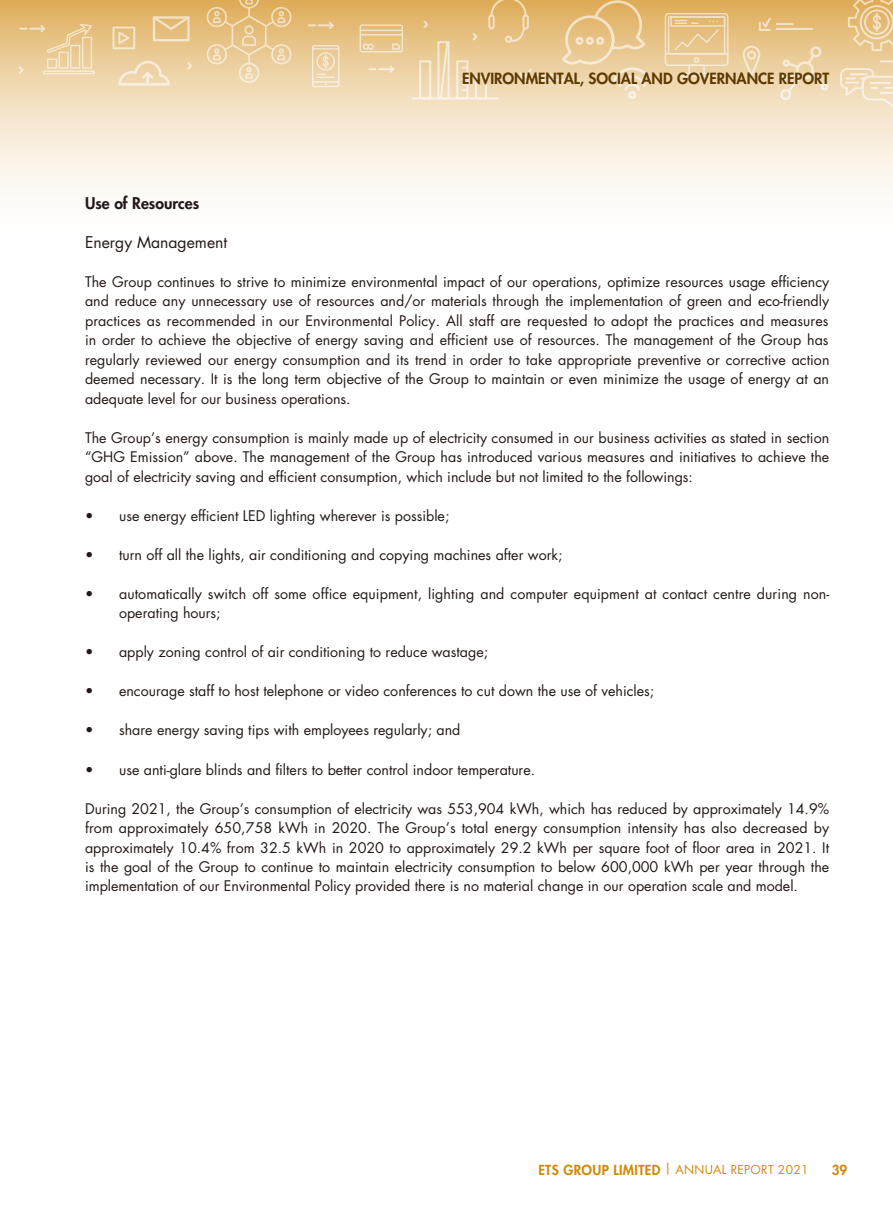
<style>
.page{position:relative;width:893px;height:1212px;background:#fff}
.page>*{position:absolute;margin:0;border:0;box-sizing:border-box;transform-origin:0 0}
.t1{font:15.75px "Futura Std";color:#231916}
.t2{font:800 15.75px "Futura Std";color:#231916}
.t3{font:800 15px "Futura Std";color:#5d3a00}
.t4{font:14.25px/19.5px "Futura Std";color:#231916;text-align:justify}
.t5{font:800 13.5px "Futura Std";color:#d08a09}
.t6{font:12px "Futura Std";letter-spacing:.025em;color:#d08a09}
.s1{font-weight:800;font-size:13.5px}
.s2{font-weight:500}
</style>
<div class="page">
<svg style="left:0;top:0;width:893px;height:192px"></svg>
<svg style="left:473px;top:33px;width:4px;height:7px"></svg>
<svg style="left:880px;top:60px;width:13px;height:2px"></svg>
<svg style="left:368px;top:65px;width:26px;height:8px"></svg>
<hr style="left:776px;top:28px;width:37px;height:2px;background:#fff">
<svg style="left:759px;top:18px;width:34px;height:13px"></svg>
<svg style="left:743px;top:46px;width:17px;height:30px"></svg>
<svg style="left:206px;top:0;width:87px;height:83px"></svg>
<svg style="left:520px;top:69px;width:11px;height:13px"></svg>
<hr style="left:537px;top:79px;width:37px;height:2px;background:#fff">
<svg style="left:537px;top:74px;width:17px;height:2px"></svg>
<svg style="left:840px;top:68px;width:53px;height:40px"></svg>
<hr style="left:412px;top:97px;width:87px;height:2px;background:#fff">
<svg style="left:419px;top:60px;width:12px;height:39px"></svg>
<svg style="left:475px;top:76px;width:12px;height:23px"></svg>
<svg style="left:437px;top:41px;width:13px;height:58px"></svg>
<svg style="left:456px;top:60px;width:12px;height:39px"></svg>
<hr style="left:43px;top:71px;width:52px;height:3px;background:#fff">
<svg style="left:19px;top:24px;width:73px;height:50px"></svg>
<svg style="left:308px;top:22px;width:26px;height:7px"></svg>
<svg style="left:118px;top:61px;width:52px;height:25px"></svg>
<svg style="left:113px;top:27px;width:22px;height:22px"></svg>
<svg style="left:562px;top:0;width:90px;height:99px"></svg>
<svg style="left:312px;top:45px;width:27px;height:42px"></svg>
<svg style="left:780px;top:46px;width:49px;height:54px"></svg>
<svg style="left:153px;top:16px;width:37px;height:25px"></svg>
<svg style="left:488px;top:0;width:41px;height:43px"></svg>
<svg style="left:665px;top:13px;width:63px;height:64px"></svg>
<svg style="left:187px;top:62px;width:5px;height:8px"></svg>
<svg style="left:423px;top:21px;width:5px;height:7px"></svg>
<svg style="left:360px;top:24px;width:43px;height:28px"></svg>
<svg style="left:848px;top:0;width:45px;height:51px"></svg>
<p class="t3" style="left:462px;top:69px;width:369px">ENVIRONMENTAL, SOCIAL AND GOVERNANCE REPORT</p>
<p class="t2" style="left:85px;top:193px;width:116px">Use of Resources</p>
<p class="t1" style="left:85px;top:232px;width:144px">Energy Management</p>
<p class="t4" style="left:85px;top:272px;width:746px">The Group continues to strive to minimize environmental impact of our operations, optimize resources usage efficiency and reduce any unnecessary use of resources and/or materials through the implementation of green and eco-friendly practices as recommended in our Environmental Policy. All staff are requested to adopt the practices and measures in order to achieve the objective of energy saving and efficient use of resources. The management of the Group has regularly reviewed our energy consumption and its trend in order to take appropriate preventive or corrective action deemed necessary. It is the long term objective of the Group to maintain or even minimize the usage of energy at an adequate level for our business operations.</p>
<p class="t4" style="left:85px;top:428px;width:746px">The Group’s energy consumption is mainly made up of electricity consumed in our business activities as stated in section “GHG Emission” above. The management of the Group has introduced various measures and initiatives to achieve the goal of electricity saving and efficient consumption, which include but not limited to the followings:</p>
<p class="t4" style="left:85px;top:506px;width:366px">• use energy efficient LED lighting wherever is possible;</p>
<p class="t4" style="left:85px;top:545px;width:479px">• turn off all the lights, air conditioning and copying machines after work;</p>
<p class="t4" style="left:119px;top:584px;width:712px;text-indent:-34px">• automatically switch off some office equipment, lighting and computer equipment at contact centre during non&shy;operating hours;</p>
<p class="t4" style="left:85px;top:643px;width:405px">• apply zoning control of air conditioning to reduce wastage;</p>
<p class="t4" style="left:85px;top:682px;width:571px">• encourage staff to host telephone or video conferences to cut down the use of vehicles;</p>
<p class="t4" style="left:85px;top:721px;width:377px">• share energy saving tips with employees regularly; and</p>
<p class="t4" style="left:85px;top:760px;width:452px">• use anti-glare blinds and filters to better control indoor temperature.</p>
<p class="t4" style="left:85px;top:799px;width:746px">During 2021, the Group’s consumption of electricity was 553,904 kWh, which has reduced by approximately 14.9% from approximately 650,758 kWh in 2020. The Group’s total energy consumption intensity has also decreased by approximately 10.4% from 32.5 kWh in 2020 to approximately 29.2 kWh per square foot of floor area in 2021. It is the goal of the Group to continue to maintain electricity consumption to below 600,000 kWh per year through the implementation of our Environmental Policy provided there is no material change in our operation scale and model.</p>
<p class="t6" style="left:538px;top:1161px;width:272px"><span class="s1">ETS GROUP LIMITED</span> <span class="s2">|</span> ANNUAL REPORT 2021</p>
<p class="t5" style="left:832px;top:1162px;width:17px">39</p>
</div>
